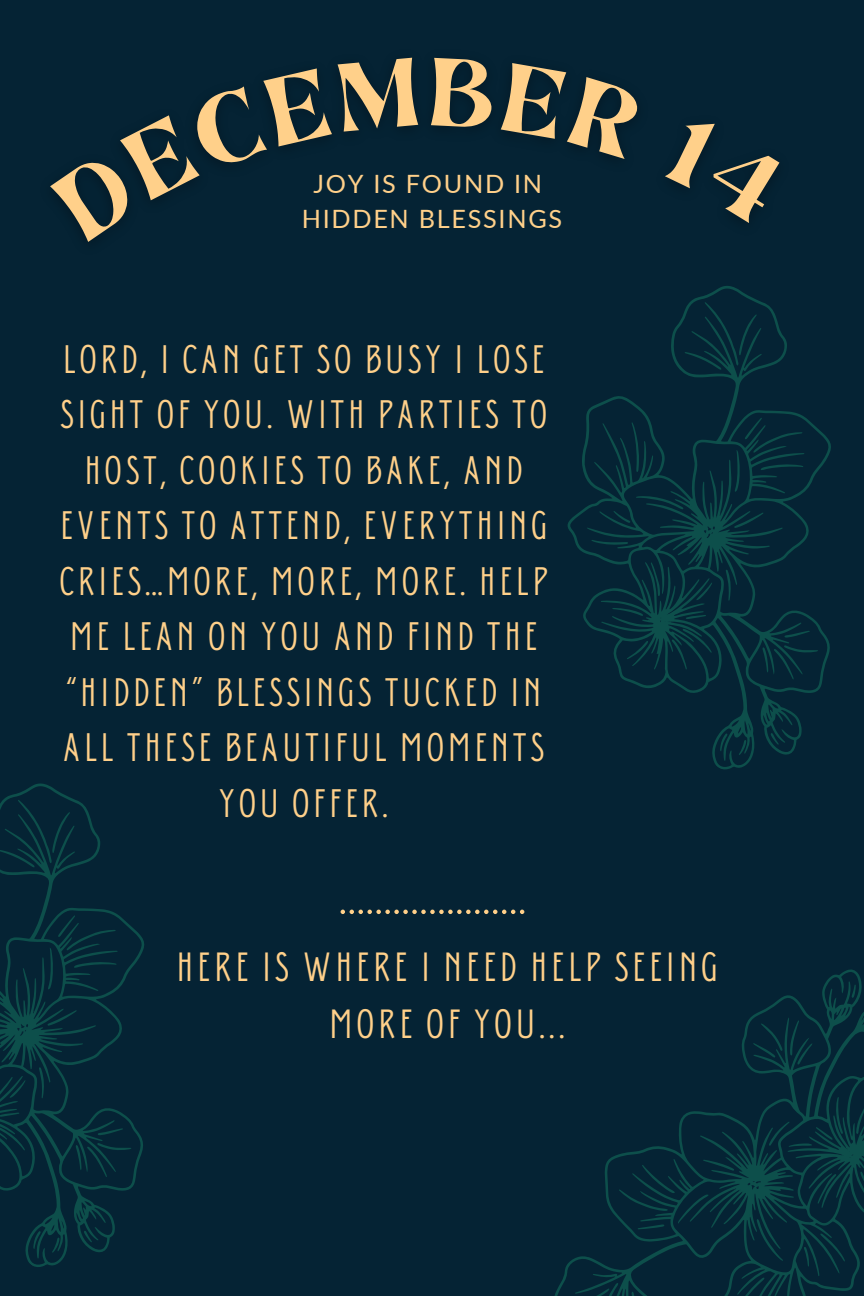
<style>
.page{position:relative;width:864px;height:1296px;background:#052334}
.page>*{position:absolute;margin:0;border:0;box-sizing:border-box;transform-origin:0 0}
.t1{font:40.7px/57px "Donau Uppercase Neue";letter-spacing:.09em;color:#ffd08a;text-align:center}
.t2{font:39.7px/55.5px "Donau Uppercase Neue";letter-spacing:.09em;color:#ffd08a;text-align:center}
.t3{font:25.25px "Lato";letter-spacing:.07em;color:#ffd08a}
</style>
<div class="page">
<svg style="left:567px;top:300px;width:264px;height:470px"></svg>
<svg style="left:684px;top:302px;width:83px;height:76px"></svg>
<svg style="left:591px;top:416px;width:227px;height:264px"></svg>
<svg style="left:715px;top:733px;width:35px;height:22px"></svg>
<svg style="left:768px;top:733px;width:14px;height:12px"></svg>
<svg style="left:341px;top:910px;width:183px;height:4px"></svg>
<svg style="left:0;top:783px;width:144px;height:484px"></svg>
<svg style="left:0;top:799px;width:80px;height:77px"></svg>
<svg style="left:66px;top:1118px;width:66px;height:60px"></svg>
<svg style="left:47px;top:1002px;width:30px;height:32px"></svg>
<svg style="left:28px;top:914px;width:89px;height:76px"></svg>
<svg style="left:0;top:1067px;width:57px;height:101px"></svg>
<svg style="left:28px;top:1231px;width:35px;height:22px"></svg>
<svg style="left:82px;top:1230px;width:13px;height:13px"></svg>
<svg style="left:554px;top:969px;width:310px;height:327px"></svg>
<svg style="left:567px;top:1283px;width:58px;height:13px"></svg>
<svg style="left:631px;top:1291px;width:16px;height:5px"></svg>
<svg style="left:729px;top:1277px;width:39px;height:19px"></svg>
<svg style="left:753px;top:1020px;width:61px;height:45px"></svg>
<svg style="left:619px;top:1157px;width:115px;height:73px"></svg>
<svg style="left:820px;top:1232px;width:25px;height:31px"></svg>
<svg style="left:804px;top:1247px;width:6px;height:20px"></svg>
<svg style="left:756px;top:1217px;width:27px;height:46px"></svg>
<svg style="left:860px;top:1170px;width:4px;height:30px"></svg>
<svg style="left:815px;top:1174px;width:24px;height:30px"></svg>
<svg style="left:853px;top:1102px;width:11px;height:32px"></svg>
<svg style="left:767px;top:1097px;width:76px;height:51px"></svg>
<svg style="left:850px;top:984px;width:7px;height:14px"></svg>
<svg style="left:57px;top:65px;width:356px;height:173px"></svg>
<div style="left:435px;top:63px;width:53px;height:63px;background:#041d2b"></div>
<svg style="left:506px;top:70px;width:128px;height:85px"></svg>
<svg style="left:674px;top:130px;width:99px;height:88px"></svg>
<p class="t3" style="left:314px;top:168px;width:230px">JOY IS FOUND IN</p>
<p class="t3" style="left:302px;top:203px;width:262px">HIDDEN BLESSINGS</p>
<p class="t2" style="left:59px;top:330px;width:490px">LORD, I CAN GET SO BUSY I LOSE<br>SIGHT OF YOU. WITH PARTIES TO<br>HOST, COOKIES TO BAKE, AND<br>EVENTS TO ATTEND, EVERYTHING<br>CRIES…MORE, MORE, MORE. HELP<br>ME LEAN ON YOU AND FIND THE “HIDDEN” BLESSINGS TUCKED IN<br>ALL THESE BEAUTIFUL MOMENTS<br>YOU OFFER.</p>
<p class="t1" style="left:177px;top:938px;width:542px">HERE IS WHERE I NEED HELP SEEING<br>MORE OF YOU...</p>
</div>
